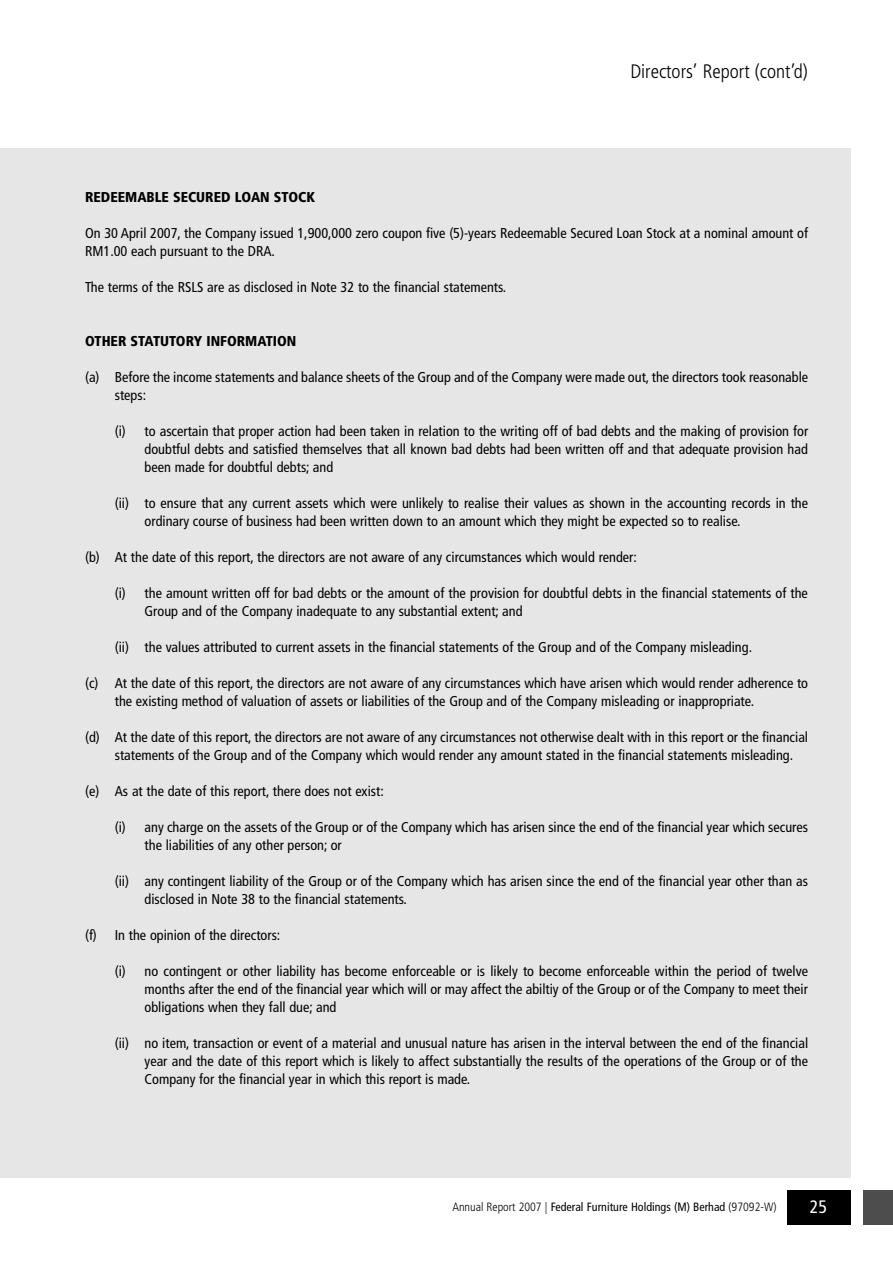
<style>
.page{position:relative;width:893px;height:1263px;background:#fff}
.page>*{position:absolute;margin:0;border:0;box-sizing:border-box;transform-origin:0 0}
.t1{font:300 condensed 19.5px "Frutiger";color:#000}
.t2{font:condensed 18px "Frutiger";color:#fff}
.t3{font:condensed 14.25px/18px "Frutiger";color:#000}
.t4{font:900 condensed 14.25px "Frutiger";color:#000}
.t5{font:condensed 12px "Frutiger";color:#000}
.s1{font-weight:300}
</style>
<div class="page">
<div style="left:863px;top:1191px;width:30px;height:34px;background:#4d4d4d"></div>
<div style="left:787px;top:1191px;width:63px;height:34px;background:#000"></div>
<div style="left:0;top:149px;width:850px;height:1029px;background:#e6e6e6"></div>
<h1 class="t1" style="left:630px;top:64px;width:179px">Directors’ Report (cont’d)</h1>
<p class="t4" style="left:85px;top:191px;width:232px">REDEEMABLE SECURED LOAN STOCK</p>
<p class="t3" style="left:85px;top:225px;width:724px">On 30 April 2007, the Company issued 1,900,000 zero coupon five (5)-years Redeemable Secured Loan Stock at a nominal amount of<br>RM1.00 each pursuant to the DRA.</p>
<p class="t3" style="left:85px;top:279px;width:423px">The terms of the RSLS are as disclosed in Note 32 to the financial statements.</p>
<p class="t4" style="left:85px;top:335px;width:213px">OTHER STATUTORY INFORMATION</p>
<p class="t3" style="left:115px;top:369px;width:695px;text-indent:-30px">(a) Before the income statements and balance sheets of the Group and of the Company were made out, the directors took reasonable steps:</p>
<p class="t3" style="left:145px;top:423px;width:665px;text-align:justify;text-indent:-30px">(i) to ascertain that proper action had been taken in relation to the writing off of bad debts and the making of provision for doubtful debts and satisfied themselves that all known bad debts had been written off and that adequate provision had been made for doubtful debts; and</p>
<p class="t3" style="left:145px;top:495px;width:665px;text-indent:-30px">(ii) to ensure that any current assets which were unlikely to realise their values as shown in the accounting records in the ordinary course of business had been written down to an amount which they might be expected so to realise.</p>
<p class="t3" style="left:85px;top:549px;width:553px">(b) At the date of this report, the directors are not aware of any circumstances which would render:</p>
<p class="t3" style="left:145px;top:585px;width:665px;text-indent:-30px">(i) the amount written off for bad debts or the amount of the provision for doubtful debts in the financial statements of the<br>Group and of the Company inadequate to any substantial extent; and</p>
<p class="t3" style="left:115px;top:639px;width:639px">(ii) the values attributed to current assets in the financial statements of the Group and of the Company misleading.</p>
<p class="t3" style="left:115px;top:675px;width:695px;text-indent:-30px">(c) At the date of this report, the directors are not aware of any circumstances which have arisen which would render adherence to the existing method of valuation of assets or liabilities of the Group and of the Company misleading or inappropriate.</p>
<p class="t3" style="left:115px;top:729px;width:695px;text-indent:-30px">(d) At the date of this report, the directors are not aware of any circumstances not otherwise dealt with in this report or the financial statements of the Group and of the Company which would render any amount stated in the financial statements misleading.</p>
<p class="t3" style="left:85px;top:783px;width:300px">(e) As at the date of this report, there does not exist:</p>
<p class="t3" style="left:145px;top:819px;width:665px;text-indent:-30px">(i) any charge on the assets of the Group or of the Company which has arisen since the end of the financial year which secures the liabilities of any other person; or</p>
<p class="t3" style="left:145px;top:873px;width:665px;text-indent:-30px">(ii) any contingent liability of the Group or of the Company which has arisen since the end of the financial year other than as disclosed in Note 38 to the financial statements.</p>
<p class="t3" style="left:85px;top:927px;width:197px">(f) In the opinion of the directors:</p>
<p class="t3" style="left:145px;top:963px;width:665px;text-align:justify;text-indent:-30px">(i) no contingent or other liability has become enforceable or is likely to become enforceable within the period of twelve months after the end of the financial year which will or may affect the abiltiy of the Group or of the Company to meet their obligations when they fall due; and</p>
<p class="t3" style="left:145px;top:1035px;width:665px;text-align:justify;text-indent:-30px">(ii) no item, transaction or event of a material and unusual nature has arisen in the interval between the end of the financial year and the date of this report which is likely to affect substantially the results of the operations of the Group or of the Company for the financial year in which this report is made.</p>
<p class="t5" style="left:452px;top:1202px;width:326px"><span class="s1">Annual Report 2007 |</span> Federal Furniture Holdings (M) Berhad <span class="s1">(97092-W)</span></p>
<p class="t2" style="left:810px;top:1199px;width:19px">25</p>
</div>
